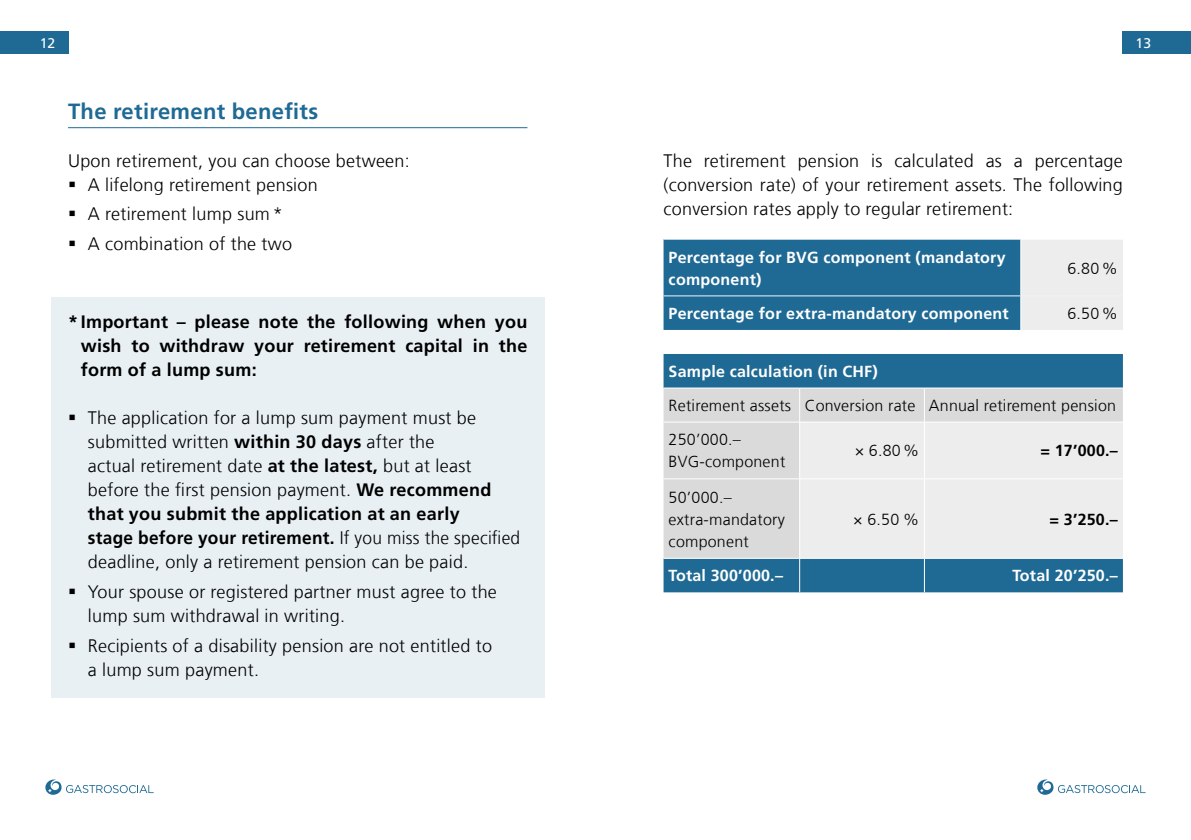
<style>
.page{position:relative;width:1191px;height:840px;background:#fff}
.page>*{position:absolute;margin:0;border:0;box-sizing:border-box;transform-origin:0 0}
.t1{font:700 22px "Frutiger LT Com";letter-spacing:.015em;color:#1f6a95}
.t2{font:300 18px/24px "Frutiger LT Com";letter-spacing:.015em;color:#000}
.t3{font:700 18px/24px "Frutiger LT Com";letter-spacing:.015em;color:#000;text-align:justify}
.t4{font:700 16px/22px "Frutiger LT Com";letter-spacing:.015em;color:#fff}
.t5{font:300 16px/22px "Frutiger LT Com";letter-spacing:.015em;color:#000}
.t6{font:700 16px "Frutiger LT Com";letter-spacing:.015em;color:#000}
.t7{font:14px "Frutiger LT Com";color:#fff}
.s1{font-weight:700}
</style>
<div class="page">
<div style="left:0;top:31px;width:68px;height:22px;background:#1f6a95"></div>
<div style="left:1123px;top:31px;width:68px;height:22px;background:#1f6a95"></div>
<svg style="left:45px;top:779px;width:109px;height:15px"></svg>
<svg style="left:1037px;top:779px;width:108px;height:15px"></svg>
<svg style="left:663px;top:240px;width:460px;height:90px;background:#4d87a9"></svg>
<hr style="left:1020px;top:239px;width:1px;height:56px;background:#fff">
<hr style="left:1020px;top:296px;width:1px;height:34px;background:#fff">
<hr style="left:663px;top:295px;width:357px;height:1px;background:#eff5f8">
<hr style="left:1020px;top:295px;width:103px;height:1px;background:#eff5f8">
<div style="left:663px;top:354px;width:460px;height:238px;background:#1f6a95"></div>
<div style="left:663px;top:388px;width:460px;height:169px;background:#dadada"></div>
<div style="left:800px;top:422px;width:323px;height:135px;background:#ededed"></div>
<hr style="left:663px;top:387px;width:136px;height:1px;background:#fff">
<hr style="left:799px;top:387px;width:125px;height:1px;background:#fff">
<hr style="left:924px;top:387px;width:199px;height:1px;background:#fff">
<hr style="left:799px;top:388px;width:1px;height:33px;background:#fff">
<hr style="left:924px;top:388px;width:1px;height:33px;background:#fff">
<hr style="left:663px;top:421px;width:136px;height:1px;background:#fff">
<hr style="left:799px;top:421px;width:125px;height:1px;background:#fff">
<hr style="left:799px;top:422px;width:1px;height:56px;background:#fff">
<hr style="left:924px;top:421px;width:199px;height:1px;background:#fff">
<hr style="left:924px;top:422px;width:1px;height:56px;background:#fff">
<hr style="left:663px;top:478px;width:136px;height:1px;background:#fff">
<hr style="left:799px;top:478px;width:125px;height:1px;background:#fff">
<hr style="left:799px;top:479px;width:1px;height:78px;background:#fff">
<hr style="left:924px;top:478px;width:199px;height:1px;background:#fff">
<hr style="left:924px;top:479px;width:1px;height:78px;background:#fff">
<hr style="left:663px;top:557px;width:136px;height:1px;background:#fff">
<hr style="left:799px;top:557px;width:125px;height:1px;background:#fff">
<hr style="left:799px;top:558px;width:1px;height:34px;background:#fff">
<hr style="left:924px;top:557px;width:199px;height:1px;background:#fff">
<hr style="left:924px;top:558px;width:1px;height:34px;background:#fff">
<hr style="left:68px;top:127px;width:459px;height:1px;background:#1f6a95">
<div style="left:51px;top:297px;width:493px;height:100px;background:#e9f0f4"></div>
<div style="left:51px;top:393px;width:493px;height:196px;background:#e9f0f4"></div>
<div style="left:51px;top:567px;width:493px;height:76px;background:#e9f0f4"></div>
<div style="left:51px;top:620px;width:493px;height:76px;background:#e9f0f4"></div>
<p class="t7" style="left:40px;top:34px;width:17px">12</p>
<p class="t7" style="left:1135px;top:34px;width:17px">13</p>
<p class="t1" style="left:68px;top:97px;width:252px">The retirement benefits</p>
<p class="t2" style="left:88px;top:148px;width:323px;text-indent:-20px">Upon retirement, you can choose between:<br>A lifelong retirement pension</p>
<p class="t2" style="left:88px;top:199px;width:206px;line-height:29.6px">A retirement lump sum *<br>A combination of the two</p>
<p class="t3" style="left:81px;top:309px;width:448px;text-indent:-13px">* Important – please note the following when you wish to withdraw your retirement capital in the form of a lump sum:</p>
<p class="t2" style="left:88px;top:405px;width:434px">The application for a lump sum payment must be submitted written <span class="s1">within 30 days</span> after the<br>actual retirement date <span class="s1">at the latest,</span> but at least before the first pension payment. <span class="s1">We recommend that you submit the application at an early<br>stage before your retirement.</span> If you miss the specified deadline, only a retirement pension can be paid.</p>
<p class="t2" style="left:88px;top:579px;width:410px">Your spouse or registered partner must agree to the lump sum withdrawal in writing.</p>
<p class="t2" style="left:88px;top:632px;width:406px">Recipients of a disability pension are not entitled to a lump sum payment.</p>
<p class="t2" style="left:663px;top:148px;width:461px;text-align:justify">The retirement pension is calculated as a percentage (conversion rate) of your retirement assets. The following conversion rates apply to regular retirement:</p>
<p class="t4" style="left:668px;top:246px;width:338px">Percentage for BVG component (mandatory component)</p>
<p class="t5" style="left:1067px;top:257px;width:52px">6.80%</p>
<p class="t4" style="left:668px;top:302px;width:342px">Percentage for extra-mandatory component</p>
<p class="t5" style="left:1067px;top:302px;width:52px">6.50%</p>
<p class="t4" style="left:668px;top:360px;width:211px">Sample calculation (in CHF)</p>
<p class="t5" style="left:668px;top:388px;width:449px;line-height:34.4px">Retirement assets Conversion rate Annual retirement pension<br>250’000.–</p>
<p class="t5" style="left:668px;top:450px;width:118px">BVG-component</p>
<p class="t5" style="left:854px;top:439px;width:66px">× 6.80%</p>
<p class="t6" style="left:1040px;top:441px;width:79px">= 17’000.–</p>
<p class="t5" style="left:668px;top:485px;width:118px">50’000.– extra-mandatory component</p>
<p class="t5" style="left:853px;top:507px;width:68px">× 6.50 %</p>
<p class="t6" style="left:1049px;top:509px;width:70px">= 3’250.–</p>
<p class="t4" style="left:668px;top:564px;width:116px">Total 300’000.–</p>
<p class="t4" style="left:1012px;top:564px;width:107px">Total 20’250.–</p>
</div>
